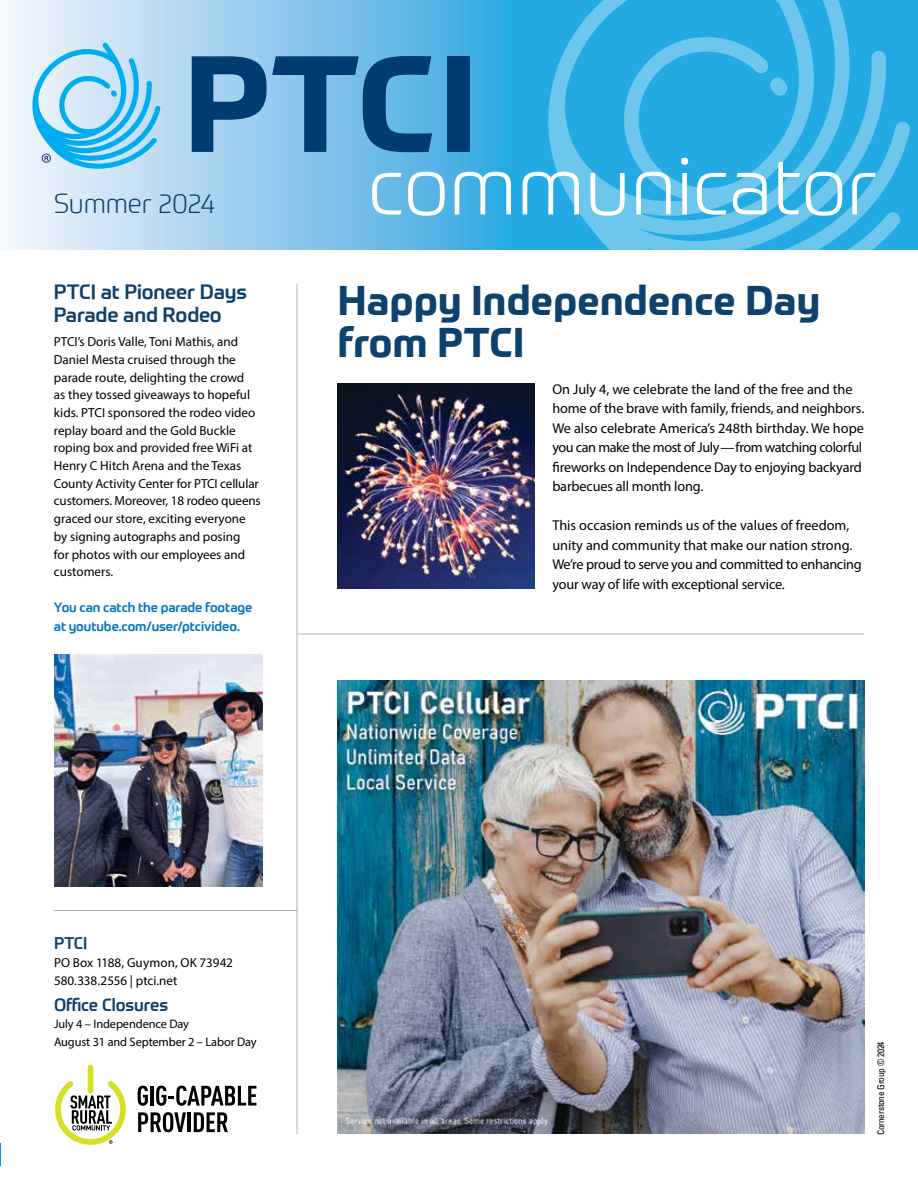
<style>
.page{position:relative;width:918px;height:1188px;background:#fff}
.page>*{position:absolute;margin:0;border:0;box-sizing:border-box;transform-origin:0 0}
.t1{font:700 40.5px/42px "Prometo";letter-spacing:.01em;color:#0e416b}
.t2{font:300 27px "Prometo";letter-spacing:-.005em;color:#0e416b}
.t3{font:500 20.25px/22.5px "Prometo";letter-spacing:-.005em;color:#0e416b}
.t4{font:500 17.25px "Prometo";letter-spacing:-.005em;color:#0e416b}
.t5{font:500 16.5px "Prometo";color:#0e416b}
.t6{font:14.25px/19.5px "Myriad Pro";letter-spacing:-.01em;color:#000}
.t7{font:13.2px/17.7px "Myriad Pro";color:#000}
.t8{font:500 13.2px/18.3px "Prometo";letter-spacing:-.005em;color:#0074be}
.t9{font:12.3px/17.2px "Myriad Pro";letter-spacing:-.01em;color:#000}
.t10{font:condensed 9.3px "Univers LT Std";letter-spacing:-.03em;color:#000}
</style>
<div class="page">
<svg style="left:6px;top:0;width:912px;height:249px;background:#8bcaed"></svg>
<svg style="left:548px;top:0;width:362px;height:249px;background:#3ab2e4"></svg>
<svg style="left:192px;top:56px;width:240px;height:96px;background:#4482b0"></svg>
<div style="left:448px;top:56px;width:22px;height:96px;background:#003b71"></div>
<svg style="left:33px;top:43px;width:128px;height:126px;background:#90d4f4"></svg>
<svg style="left:372px;top:173px;width:30px;height:42px"></svg>
<svg style="left:408px;top:172px;width:37px;height:44px"></svg>
<svg style="left:455px;top:172px;width:56px;height:42px"></svg>
<svg style="left:523px;top:172px;width:56px;height:42px"></svg>
<svg style="left:591px;top:173px;width:34px;height:43px"></svg>
<svg style="left:636px;top:172px;width:35px;height:42px"></svg>
<svg style="left:681px;top:158px;width:7px;height:56px"></svg>
<svg style="left:697px;top:173px;width:29px;height:42px"></svg>
<svg style="left:733px;top:173px;width:34px;height:41px"></svg>
<svg style="left:778px;top:162px;width:22px;height:52px"></svg>
<svg style="left:806px;top:172px;width:36px;height:44px"></svg>
<svg style="left:852px;top:173px;width:24px;height:41px"></svg>
<hr style="left:297px;top:284px;width:1px;height:850px;background:#b1b4b6">
<div style="left:88px;top:1065px;width:5px;height:28px;background:#d7df23;border-radius:3px"></div>
<svg style="left:55px;top:1081px;width:71px;height:64px"></svg>
<svg style="left:138px;top:1086px;width:10px;height:20px"></svg>
<hr style="left:150px;top:1086px;width:4px;height:20px;background:#000">
<svg style="left:156px;top:1086px;width:100px;height:20px"></svg>
<svg style="left:138px;top:1112px;width:48px;height:20px"></svg>
<hr style="left:188px;top:1112px;width:3px;height:20px;background:#000">
<svg style="left:194px;top:1112px;width:34px;height:20px"></svg>
<hr style="left:297px;top:633px;width:567px;height:1px;background:#b1b4b6">
<svg style="left:0;top:1144px;width:1px;height:21px"></svg>
<img style="left:54px;top:654px;width:208px;height:233px">
<img style="left:338px;top:680px;width:526px;height:454px">
<hr style="left:54px;top:910px;width:243px;height:1px;background:#b1b4b6">
<img style="left:338px;top:383px;width:197px;height:206px">
<h2 class="t2" style="left:54px;top:187px;width:162px">Summer 2024</h2>
<h3 class="t3" style="left:54px;top:281px;width:195px">PTCI at Pioneer Days<br>Parade and Rodeo</h3>
<p class="t7" style="left:54px;top:333px;width:208px">PTCI’s Doris Valle, Toni Mathis, and Daniel Mesta cruised through the parade route, delighting the crowd<br>as they tossed giveaways to hopeful kids. PTCI sponsored the rodeo video replay board and the Gold Buckle roping box and provided free WiFi at Henry C Hitch Arena and the Texas County Activity Center for PTCI cellular customers. Moreover, 18 rodeo queens graced our store, exciting everyone by signing autographs and posing<br>for photos with our employees and customers.</p>
<p class="t8" style="left:54px;top:598px;width:200px">You can catch the parade footage at youtube.com/user/ptcivideo.</p>
<h1 class="t1" style="left:338px;top:279px;width:484px">Happy Independence Day from PTCI</h1>
<p class="t6" style="left:552px;top:379px;width:313px">On July 4, we celebrate the land of the free and the home of the brave with family, friends, and neighbors.<br>We also celebrate America’s 248th birthday. We hope you can make the most of July—from watching colorful fireworks on Independence Day to enjoying backyard barbecues all month long.</p>
<p class="t6" style="left:552px;top:516px;width:311px">This occasion reminds us of the values of freedom, unity and community that make our nation strong.<br>We’re proud to serve you and committed to enhancing your way of life with exceptional service.</p>
<p class="t5" style="left:54px;top:933px;width:35px">PTCI</p>
<p class="t7" style="left:54px;top:953px;width:180px">PO Box 1188, Guymon, OK 73942<br>580.338.2556 | ptci.net</p>
<h3 class="t4" style="left:54px;top:994px;width:116px">Office Closures</h3>
<p class="t9" style="left:54px;top:1016px;width:204px">July 4 – Independence Day<br>August 31 and September 2 – Labor Day</p>
<p class="t10" style="left:875px;top:1135px;width:95px;rotate:-90deg">Cornerstone Group © 2024</p>
</div>
